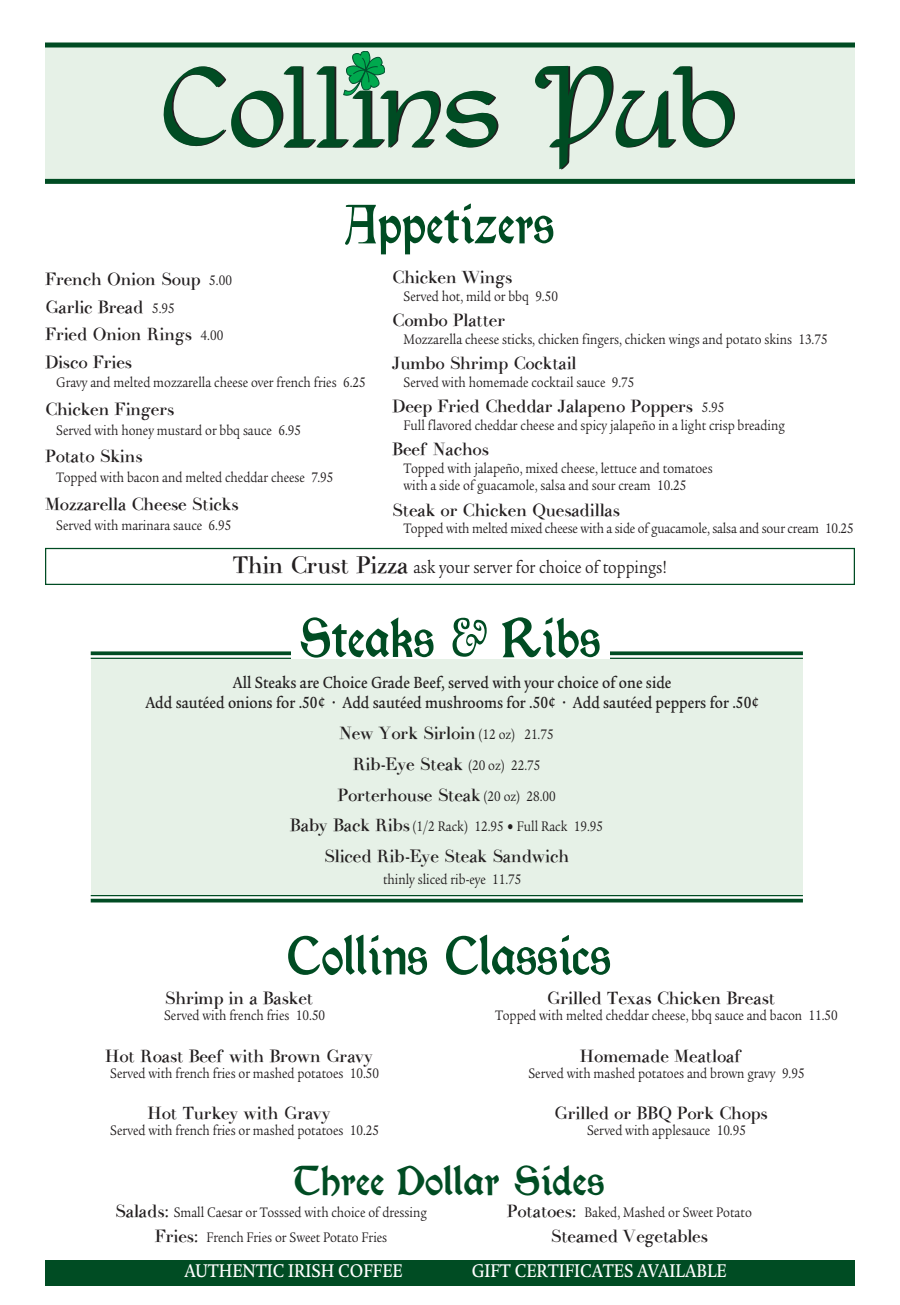
<style>
.page{position:relative;width:900px;height:1305px;background:#fff}
.page>*{position:absolute;margin:0;border:0;box-sizing:border-box;transform-origin:0 0}
.t1{font:113.5px "Rostock Kaligraph";color:#004c23}
.t2{font:900 60px "Morris Roman Alternate";color:#004c23;scale:.9 1}
.t3{font:900 45px "Morris Roman";color:#004c23}
.t4{font:500 20px "Legacy Serif";color:#fff;scale:.85 1}
.t5{font:18.75px "Legacy Serif";color:#231f20;scale:.85 1}
.t6{font:17.5px/27.4px "Lindys Diner";color:#231f20}
.t7{font:500 17.5px/20.8px "Legacy Serif";color:#231f20;text-align:center;scale:.85 1}
.t8{font:15px/25px "Legacy Serif";color:#231f20;text-align:center;scale:.85 1}
.s1{font-family:"Legacy Serif";font-size:15px}
.s2{font-family:"Lindys Diner";font-size:23.75px}
.s3{font-family:"Lindys Diner";font-size:17.5px}
.s4{font-family:"Lucida Grande"}
</style>
<div class="page">
<div style="left:91px;top:659px;width:712px;height:236px;background:#e6f1e7"></div>
<div style="left:45px;top:45px;width:810px;height:136px;background:#e6f1e7"></div>
<div style="left:45px;top:548px;width:810px;height:37px;border:1px solid #004c23"></div>
<div style="left:45px;top:1260px;width:810px;height:26px;background:#004c23"></div>
<svg style="left:344px;top:51px;width:41px;height:44px"></svg>
<div style="left:45px;top:42px;width:810px;height:6px;background:#004c23"></div>
<div style="left:45px;top:179px;width:810px;height:5px;background:#004c23"></div>
<svg style="left:91px;top:651px;width:712px;height:4px;background:#1c5f3b"></svg>
<hr style="left:91px;top:658px;width:712px;height:1px;background:#004c23">
<hr style="left:91px;top:895px;width:712px;height:1px;background:#004c23">
<hr style="left:91px;top:899px;width:712px;height:3px;background:#004c23">
<div style="left:292px;top:649px;width:318px;height:10px;background:#fff"></div>
<h1 class="t1" style="left:161px;top:39px;width:577px">Collins Pub</h1>
<h2 class="t2" style="left:345px;top:192px;width:235px">Appetizers</h2>
<p class="t6" style="left:45px;top:267px;width:188px">French Onion Soup <span class="s1">5.00<br></span>Garlic Bread <span class="s1">5.95<br></span>Fried Onion Rings <span class="s1">4.00<br></span>Disco Fries</p>
<p class="t8" style="left:56px;top:372px;width:366px">Gravy and melted mozzarella cheese over french fries 6.25</p>
<p class="t6" style="left:45px;top:397px;width:131px">Chicken Fingers</p>
<p class="t8" style="left:56px;top:419px;width:290px">Served with honey mustard or bbq sauce 6.95</p>
<p class="t6" style="left:45px;top:444px;width:99px">Potato Skins</p>
<p class="t8" style="left:56px;top:466px;width:328px">Topped with bacon and melted cheddar cheese 7.95</p>
<p class="t6" style="left:45px;top:492px;width:195px">Mozzarella Cheese Sticks</p>
<p class="t8" style="left:56px;top:514px;width:207px">Served with marinara sauce 6.95</p>
<p class="t6" style="left:392px;top:265px;width:121px">Chicken Wings</p>
<p class="t8" style="left:404px;top:285px;width:183px">Served hot, mild or bbq 9.50</p>
<p class="t6" style="left:392px;top:308px;width:114px">Combo Platter</p>
<p class="t8" style="left:404px;top:328px;width:500px">Mozzarella cheese sticks, chicken fingers, chicken wings and potato skins 13.75</p>
<p class="t6" style="left:392px;top:351px;width:186px">Jumbo Shrimp Cocktail</p>
<p class="t8" style="left:404px;top:371px;width:273px">Served with homemade cocktail sauce 9.75</p>
<p class="t6" style="left:392px;top:394px;width:334px">Deep Fried Cheddar Jalapeno Poppers <span class="s1">5.95</span></p>
<p class="t8" style="left:404px;top:414px;width:450px">Full flavored cheddar cheese and spicy jalapeño in a light crisp breading</p>
<p class="t6" style="left:392px;top:437px;width:98px">Beef Nachos</p>
<p class="t8" style="left:404px;top:461px;width:365px;line-height:17.8px;text-align:left">Topped with jalapeño, mixed cheese, lettuce and tomatoes with a side of guacamole, salsa and sour cream 10.25</p>
<p class="t6" style="left:392px;top:498px;width:229px">Steak or Chicken Quesadillas</p>
<p class="t8" style="left:404px;top:518px;width:531px">Topped with melted mixed cheese with a side of guacamole, salsa and sour cream 10.25</p>
<p class="t5" style="left:232px;top:560px;width:514px"><span class="s2">Thin Crust Pizza</span> ask your server for choice of toppings!</p>
<h2 class="t2" style="left:300px;top:606px;width:336px">Steaks &amp; Ribs</h2>
<p class="t7" style="left:145px;top:674px;width:724px">All Steaks are Choice Grade Beef, served with your choice of one side<br>Add sautéed onions for .50¢ • Add sautéed mushrooms for .50¢ • Add sautéed peppers for .50¢</p>
<p class="t6" style="left:337px;top:719px;width:220px;line-height:30.8px;text-align:center">New York Sirloin <span class="s1">(12 oz) 21.75<br></span>Rib-Eye Steak <span class="s1">(20 oz) 22.75<br></span>Porterhouse Steak <span class="s1">(20 oz) 28.00</span></p>
<p class="t8" style="left:290px;top:815px;width:370px"><span class="s3">Baby Back Ribs</span> (1/2 Rack) 12.95 <span class="s4">•</span> Full Rack 19.95</p>
<p class="t6" style="left:324px;top:844px;width:246px">Sliced Rib-Eye Steak Sandwich</p>
<p class="t8" style="left:383px;top:868px;width:164px">thinly sliced rib-eye 11.75</p>
<h2 class="t2" style="left:288px;top:923px;width:361px">Collins Classics</h2>
<p class="t6" style="left:547px;top:986px;width:229px">Grilled Texas Chicken Breast</p>
<p class="t8" style="left:495px;top:1005px;width:404px">Topped with melted cheddar cheese, bbq sauce and bacon 11.50</p>
<p class="t6" style="left:580px;top:1044px;width:164px">Homemade Meatloaf</p>
<p class="t8" style="left:528px;top:1062px;width:327px">Served with mashed potatoes and brown gravy 9.95</p>
<p class="t6" style="left:554px;top:1101px;width:215px">Grilled or BBQ Pork Chops</p>
<p class="t8" style="left:587px;top:1120px;width:189px">Served with applesauce 10.95</p>
<h3 class="t3" style="left:295px;top:1165px;width:312px">Three Dollar Sides</h3>
<p class="t6" style="left:165px;top:986px;width:150px">Shrimp in a Basket</p>
<p class="t8" style="left:164px;top:1005px;width:191px">Served with french fries 10.50</p>
<p class="t6" style="left:105px;top:1044px;width:270px">Hot Roast Beef with Brown Gravy</p>
<p class="t8" style="left:110px;top:1062px;width:318px">Served with french fries or mashed potatoes 10.50</p>
<p class="t6" style="left:147px;top:1101px;width:185px">Hot Turkey with Gravy</p>
<p class="t8" style="left:110px;top:1120px;width:318px">Served with french fries or mashed potatoes 10.25</p>
<p class="t8" style="left:115px;top:1202px;width:368px"><span class="s3">Salads:</span> Small Caesar or Tosssed with choice of dressing<br><span class="s3">Fries:</span> French Fries or Sweet Potato Fries</p>
<p class="t8" style="left:507px;top:1202px;width:290px"><span class="s3">Potatoes:</span> Baked, Mashed or Sweet Potato</p>
<p class="t6" style="left:551px;top:1224px;width:159px">Steamed Vegetables</p>
<h3 class="t4" style="left:185px;top:1263px;width:258px">AUTHENTIC IRISH COFFEE</h3>
<h3 class="t4" style="left:472px;top:1263px;width:301px">GIFT CERTIFICATES AVAILABLE</h3>
</div>
